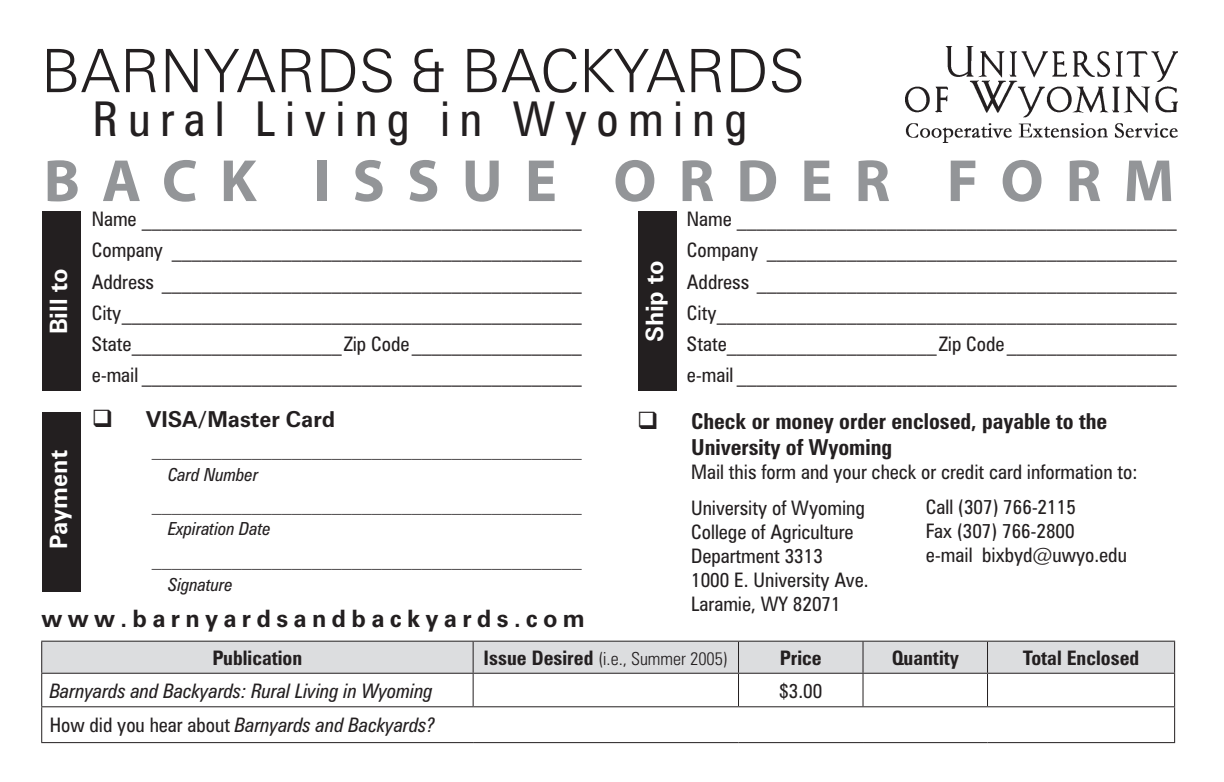
<style>
.page{position:relative;width:1224px;height:782px;background:#fff}
.page>*{position:absolute;margin:0;border:0;box-sizing:border-box;transform-origin:0 0}
.t1{font:300 60px "Zurich BT";color:#231f20}
.t2{font:700 60px "Myriad";letter-spacing:.37em;color:#939598}
.t3{font:condensed 48px "Zurich BT";letter-spacing:.2em;color:#231f20}
.order_form{font:700 24px "Zurich BT";letter-spacing:.22em;color:#231f20}
.subtitle{font:700 24px "Zurich BT";color:#fff}
.order_form-2{font:700 condensed 22px/26.4px "Zurich BT";color:#231f20}
.subtitle-2{font:700 22px "Zurich BT";color:#231f20}
.order_form-3{font:condensed 20px "Zurich BT";color:#231f20}
.text{font:300 20px "Zurich BT";color:#231f20}
.t4{font:italic condensed 20px "Zurich BT";color:#231f20}
.t5{font:700 condensed 20px "Zurich BT";color:#231f20}
.subtitle-3{font:italic condensed 18px "Zurich BT";color:#231f20}
.t6{font:300 condensed 18px "Zurich BT";color:#231f20}
.s1{font-weight:700;font-size:20px}
.s2{font-style:normal}
</style>
<div class="page">
<img style="left:906px;top:46px;width:272px;height:96px">
<div style="left:42px;top:211px;width:39px;height:180px;background:#231f20"></div>
<div style="left:639px;top:211px;width:38px;height:180px;background:#231f20"></div>
<div style="left:42px;top:412px;width:39px;height:179px;background:#231f20"></div>
<div style="left:42px;top:641px;width:1132px;height:32px;background:#dcdddf"></div>
<hr style="left:41px;top:640px;width:432px;height:1px;background:#231f20">
<hr style="left:41px;top:641px;width:1px;height:32px;background:#231f20">
<hr style="left:473px;top:640px;width:266px;height:1px;background:#231f20">
<hr style="left:473px;top:641px;width:1px;height:32px;background:#231f20">
<hr style="left:739px;top:640px;width:124px;height:1px;background:#231f20">
<hr style="left:738px;top:641px;width:1px;height:32px;background:#231f20">
<hr style="left:863px;top:640px;width:125px;height:1px;background:#231f20">
<hr style="left:863px;top:641px;width:1px;height:32px;background:#231f20">
<hr style="left:988px;top:640px;width:187px;height:1px;background:#231f20">
<hr style="left:987px;top:641px;width:1px;height:32px;background:#231f20">
<hr style="left:1174px;top:641px;width:1px;height:32px;background:#231f20">
<hr style="left:41px;top:673px;width:432px;height:1px;background:#231f20">
<hr style="left:41px;top:674px;width:1px;height:32px;background:#231f20">
<hr style="left:473px;top:673px;width:266px;height:1px;background:#231f20">
<hr style="left:473px;top:674px;width:1px;height:32px;background:#231f20">
<hr style="left:739px;top:673px;width:124px;height:1px;background:#231f20">
<hr style="left:738px;top:674px;width:1px;height:32px;background:#231f20">
<hr style="left:863px;top:673px;width:125px;height:1px;background:#231f20">
<hr style="left:863px;top:674px;width:1px;height:32px;background:#231f20">
<hr style="left:988px;top:673px;width:187px;height:1px;background:#231f20">
<hr style="left:987px;top:674px;width:1px;height:32px;background:#231f20">
<hr style="left:1174px;top:674px;width:1px;height:32px;background:#231f20">
<hr style="left:41px;top:706px;width:432px;height:1px;background:#231f20">
<hr style="left:41px;top:707px;width:1px;height:35px;background:#231f20">
<hr style="left:473px;top:706px;width:266px;height:1px;background:#231f20">
<hr style="left:739px;top:706px;width:124px;height:1px;background:#231f20">
<hr style="left:863px;top:706px;width:125px;height:1px;background:#231f20">
<hr style="left:988px;top:706px;width:187px;height:1px;background:#231f20">
<hr style="left:1174px;top:707px;width:1px;height:35px;background:#231f20">
<hr style="left:41px;top:742px;width:432px;height:1px;background:#231f20">
<hr style="left:473px;top:742px;width:266px;height:1px;background:#231f20">
<hr style="left:739px;top:742px;width:124px;height:1px;background:#231f20">
<hr style="left:863px;top:742px;width:125px;height:1px;background:#231f20">
<hr style="left:988px;top:742px;width:187px;height:1px;background:#231f20">
<p class="t1" style="left:41px;top:34px;width:765px">BARNYARDS &amp; BACKYARDS</p>
<p class="t3" style="left:93px;top:89px;width:656px">Rural Living in Wyoming</p>
<p class="t2" style="left:44px;top:150px;width:1132px">BACK ISSUE ORDER FORM</p>
<p class="order_form-3" style="left:92px;top:207px;width:491px">Name ____________________________________________</p>
<p class="order_form-3" style="left:92px;top:238px;width:491px">Company _________________________________________</p>
<p class="order_form-3" style="left:92px;top:269px;width:491px">Address __________________________________________</p>
<p class="order_form-3" style="left:92px;top:300px;width:491px">City______________________________________________</p>
<p class="order_form-3" style="left:92px;top:332px;width:491px">State____________________ Zip Code_________________</p>
<p class="order_form-3" style="left:92px;top:363px;width:491px">e-mail ____________________________________________</p>
<p class="subtitle" style="left:44px;top:334px;width:68px;rotate:-90deg">Bill to</p>
<p class="subtitle" style="left:640px;top:342px;width:83px;rotate:-90deg">Ship to</p>
<p class="order_form-3" style="left:687px;top:207px;width:491px">Name ____________________________________________</p>
<p class="order_form-3" style="left:687px;top:238px;width:491px">Company _________________________________________</p>
<p class="order_form-3" style="left:687px;top:269px;width:491px">Address __________________________________________</p>
<p class="order_form-3" style="left:687px;top:300px;width:491px">City______________________________________________</p>
<p class="order_form-3" style="left:687px;top:332px;width:491px">State____________________ Zip Code_________________</p>
<p class="order_form-3" style="left:687px;top:363px;width:491px">e-mail ____________________________________________</p>
<p class="subtitle-2" style="left:92px;top:406px;width:245px">❑ VISA/Master Card</p>
<p class="text" style="left:152px;top:436px;width:432px">___________________________________________</p>
<p class="order_form-2" style="left:691px;top:407px;width:418px;text-indent:-54px">❑ Check or money order enclosed, payable to the<br>University of Wyoming</p>
<p class="order_form-3" style="left:691px;top:460px;width:448px">Mail this form and your check or credit card information to:</p>
<p class="order_form-3" style="left:691px;top:496px;width:175px">University of Wyoming</p>
<p class="order_form-3" style="left:691px;top:520px;width:164px">College of Agriculture</p>
<p class="order_form-3" style="left:691px;top:544px;width:133px">Department 3313</p>
<p class="order_form-3" style="left:691px;top:568px;width:179px">1000 E. University Ave.</p>
<p class="order_form-3" style="left:691px;top:592px;width:151px">Laramie, WY 82071</p>
<p class="subtitle" style="left:44px;top:548px;width:100px;rotate:-90deg">Payment</p>
<p class="subtitle-3" style="left:168px;top:463px;width:92px">Card Number</p>
<p class="order_form-3" style="left:926px;top:494px;width:152px">Call (307) 766-2115</p>
<p class="order_form-3" style="left:926px;top:518px;width:150px">Fax (307) 766-2800</p>
<p class="order_form-3" style="left:926px;top:542px;width:203px">e-mail bixbyd@uwyo.edu</p>
<p class="text" style="left:152px;top:491px;width:432px">___________________________________________</p>
<p class="subtitle-3" style="left:168px;top:517px;width:104px">Expiration Date</p>
<p class="text" style="left:152px;top:546px;width:432px">___________________________________________</p>
<p class="subtitle-3" style="left:168px;top:573px;width:66px">Signature</p>
<p class="order_form" style="left:42px;top:604px;width:545px">www.barnyardsandbackyards.com</p>
<p class="t5" style="left:213px;top:646px;width:91px">Publication</p>
<p class="t6" style="left:484px;top:648px;width:246px"><span class="s1">Issue Desired</span> (i.e., Summer 2005)</p>
<p class="t5" style="left:780px;top:646px;width:43px">Price</p>
<p class="t5" style="left:892px;top:646px;width:69px">Quantity</p>
<p class="t5" style="left:1023px;top:646px;width:118px">Total Enclosed</p>
<p class="t4" style="left:50px;top:678px;width:385px">Barnyards and Backyards: Rural Living in Wyoming</p>
<p class="order_form-3" style="left:779px;top:678px;width:45px">$3.00</p>
<p class="t4" style="left:50px;top:713px;width:386px"><span class="s2">How did you hear about</span> Barnyards and Backyards?</p>
</div>
